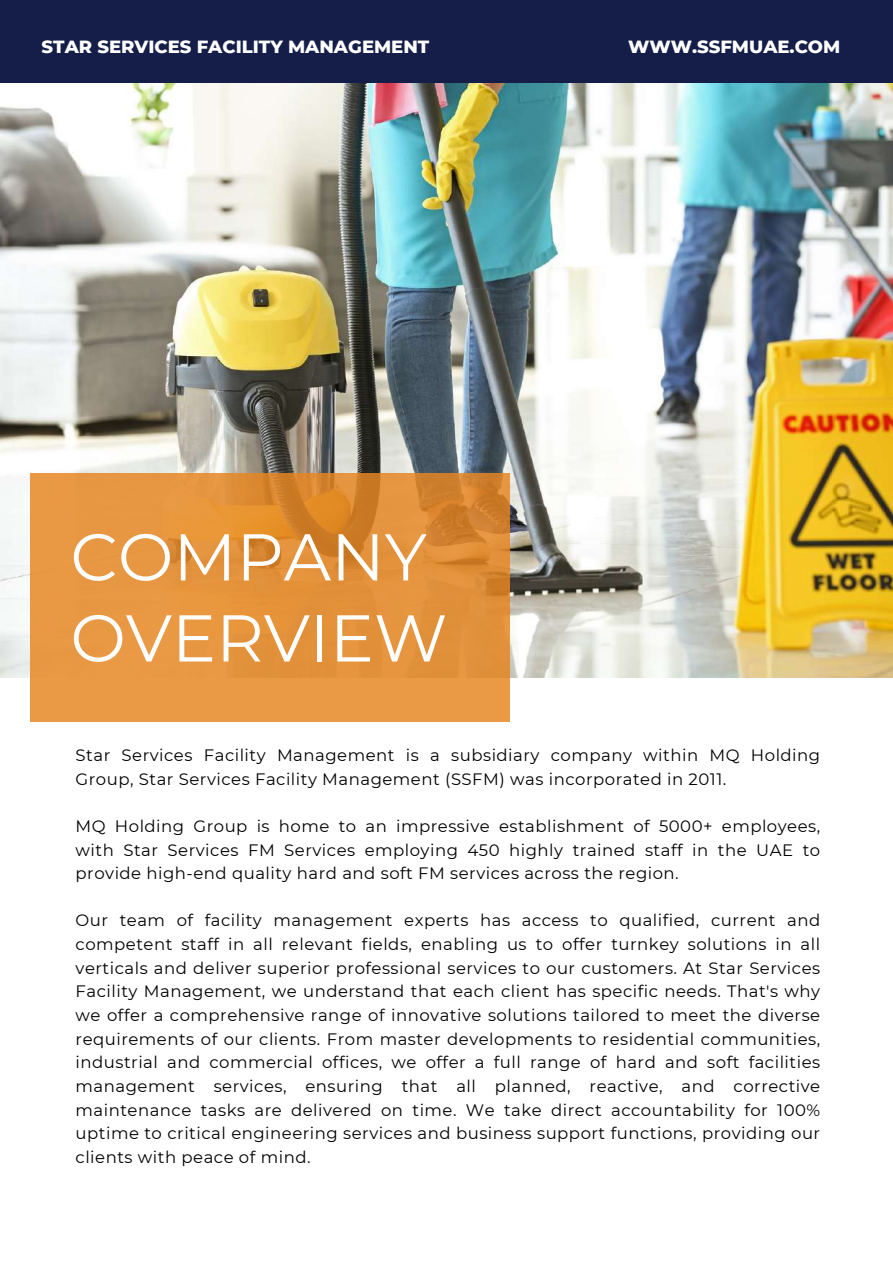
<style>
.page{position:relative;width:893px;height:1264px;background:#fff}
.page>*{position:absolute;margin:0;border:0;box-sizing:border-box;transform-origin:0 0}
.t1{font:66px/81px "Montserrat";color:#fff}
.t2{font:800 18px "Montserrat";color:#fff}
.t3{font:16.5px/23.7px "Montserrat";letter-spacing:.03em;color:#000;text-align:justify}
</style>
<div class="page">
<img style="left:0;top:82px;width:892px;height:595px">
<svg style="left:30px;top:473px;width:480px;height:248px;background:#e3923c"></svg>
<div style="left:0;top:0;width:892px;height:82px;background:#151e49"></div>
<p class="t2" style="left:42px;top:35px;width:389px">STAR SERVICES FACILITY MANAGEMENT</p>
<p class="t2" style="left:628px;top:35px;width:214px">WWW.SSFMUAE.COM</p>
<h1 class="t1" style="left:70px;top:516px;width:378px">COMPANY<br>OVERVIEW</h1>
<p class="t3" style="left:76px;top:743px;width:746px">Star Services Facility Management is a subsidiary company within MQ Holding<br>Group, Star Services Facility Management (SSFM) was incorporated in 2011.</p>
<p class="t3" style="left:76px;top:814px;width:746px">MQ Holding Group is home to an impressive establishment of 5000+ employees, with Star Services FM Services employing 450 highly trained staff in the UAE to provide high-end quality hard and soft FM services across the region.</p>
<p class="t3" style="left:76px;top:908px;width:746px">Our team of facility management experts has access to qualified, current and competent staff in all relevant fields, enabling us to offer turnkey solutions in all verticals and deliver superior professional services to our customers. At Star Services Facility Management, we understand that each client has specific needs. That's why we offer a comprehensive range of innovative solutions tailored to meet the diverse requirements of our clients. From master developments to residential communities, industrial and commercial offices, we offer a full range of hard and soft facilities management services, ensuring that all planned, reactive, and corrective maintenance tasks are delivered on time. We take direct accountability for 100% uptime to critical engineering services and business support functions, providing our clients with peace of mind.</p>
</div>
